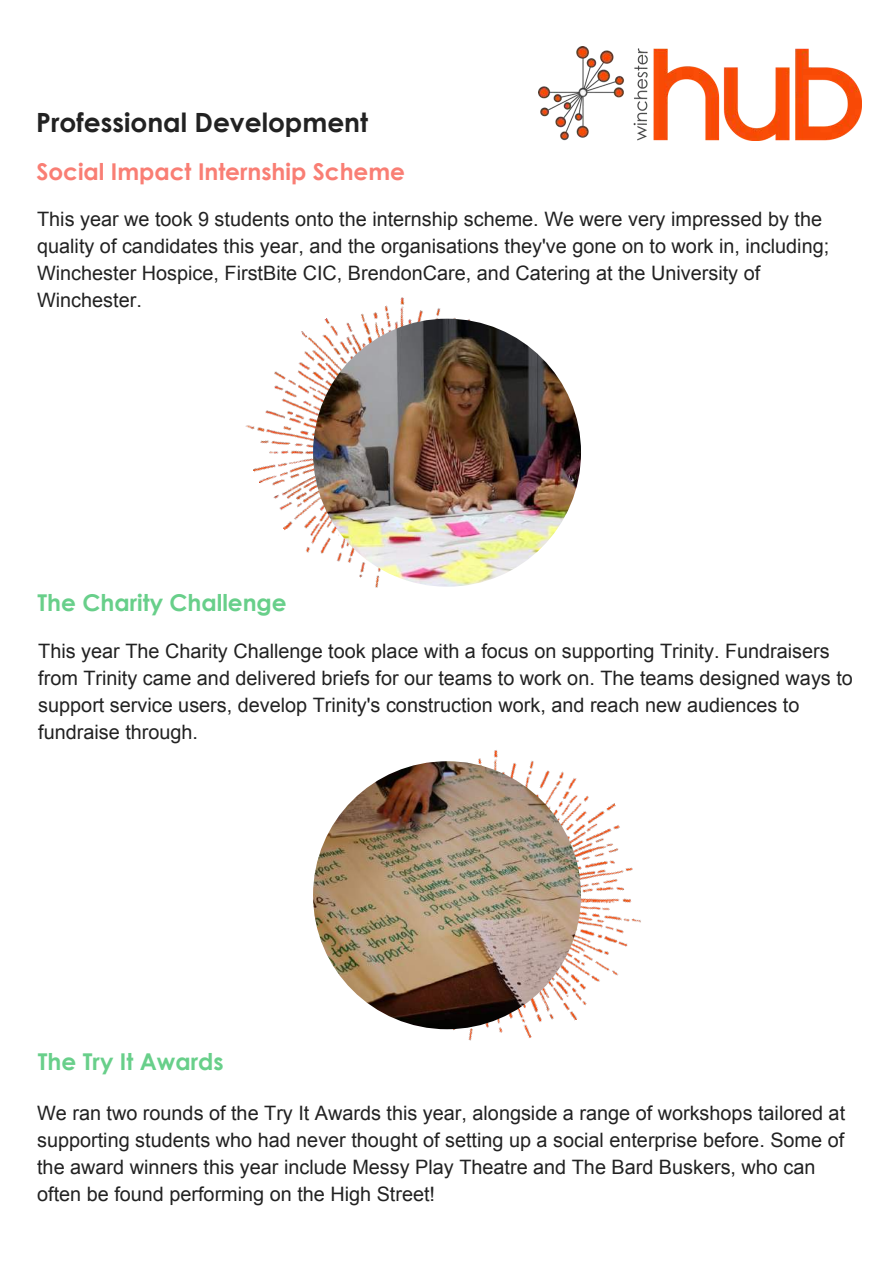
<style>
.page{position:relative;width:893px;height:1263px;background:#fff}
.page>*{position:absolute;margin:0;border:0;box-sizing:border-box;transform-origin:0 0}
.t1{font:700 26.55px "Century Gothic";color:#222}
.t2{font:700 23.25px "Century Gothic";color:#68cf8a}
.t3{font:700 23.25px "Century Gothic";color:#f97e74}
.t4{font:19.8px/27px "Arial";color:#222}
</style>
<div class="page">
<img style="left:538px;top:46px;width:323px;height:95px">
<img style="left:245px;top:297px;width:336px;height:291px">
<img style="left:313px;top:319px;width:268px;height:268px;border-radius:50%">
<img style="left:313px;top:750px;width:328px;height:291px">
<img style="left:313px;top:761px;width:268px;height:268px;border-radius:50%">
<h1 class="t1" style="left:36px;top:102px;width:333px">Professional Development</h1>
<p class="t3" style="left:36px;top:154px;width:370px">Social Impact Internship Scheme</p>
<p class="t4" style="left:37px;top:206px;width:794px">This year we took 9 students onto the internship scheme. We were very impressed by the quality of candidates this year, and the organisations they've gone on to work in, including; Winchester Hospice, FirstBite CIC, BrendonCare, and Catering at the University of Winchester.</p>
<p class="t2" style="left:38px;top:585px;width:251px">The Charity Challenge</p>
<p class="t4" style="left:38px;top:637px;width:816px">This year The Charity Challenge took place with a focus on supporting Trinity. Fundraisers from Trinity came and delivered briefs for our teams to work on. The teams designed ways to support service users, develop Trinity's construction work, and reach new audiences to fundraise through.</p>
<p class="t2" style="left:38px;top:1044px;width:187px">The Try It Awards</p>
<p class="t4" style="left:37px;top:1100px;width:809px">We ran two rounds of the Try It Awards this year, alongside a range of workshops tailored at supporting students who had never thought of setting up a social enterprise before. Some of the award winners this year include Messy Play Theatre and The Bard Buskers, who can often be found performing on the High Street!</p>
</div>
